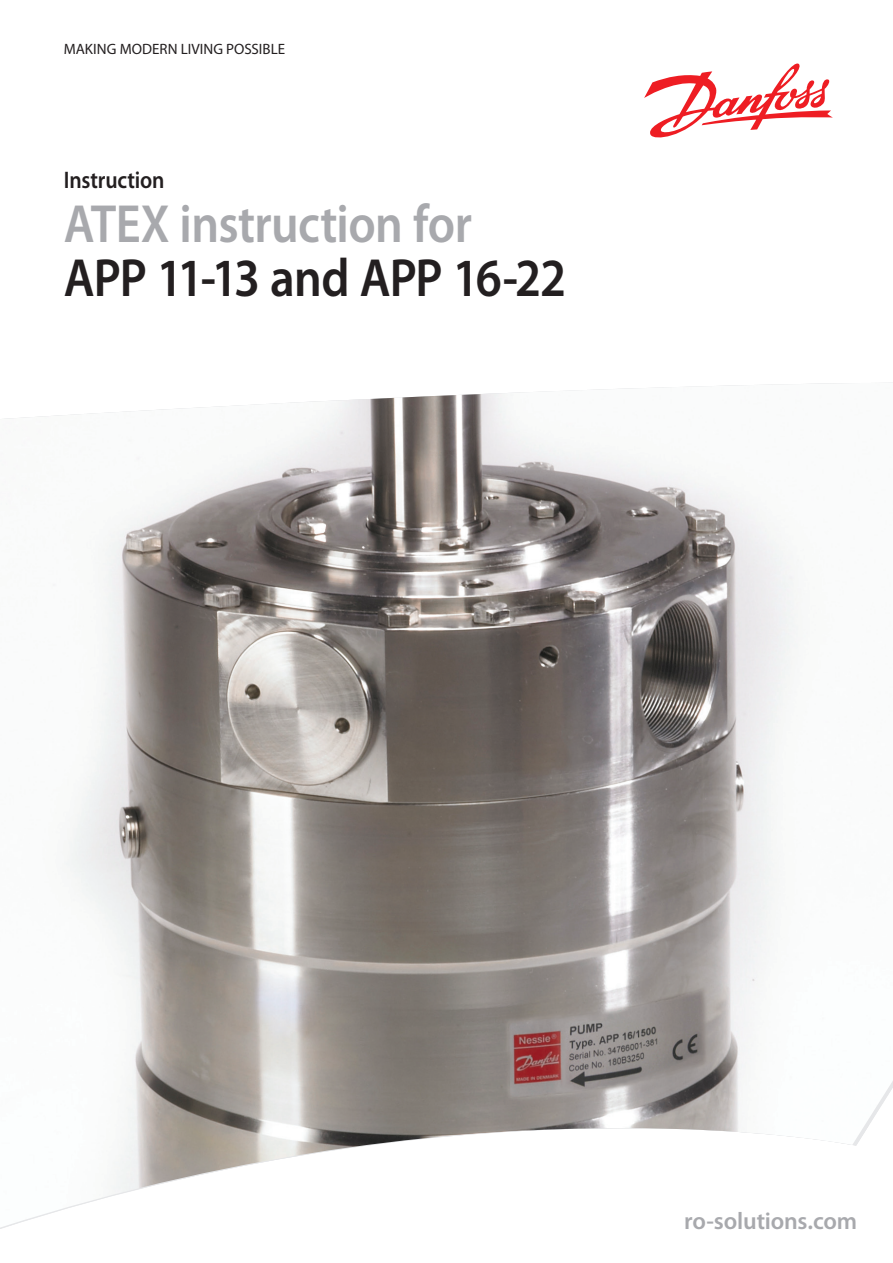
<style>
.page{position:relative;width:893px;height:1263px;background:#fff}
.page>*{position:absolute;margin:0;border:0;box-sizing:border-box;transform-origin:0 0}
.Headline_2__front{font:600 54px "Myriad Pro";letter-spacing:-.025em;color:#231f20;scale:.9 1}
.Headline_1__front{font:600 54px "Myriad Pro";letter-spacing:-.015em;color:#a8a9ad;scale:.9 1}
.URL_normal__front{font:600 24px "Myriad Pro";letter-spacing:-.01em;color:#a8a9ad}
.Document_category__f{font:600 24px "Myriad Pro";letter-spacing:-.005em;color:#231f20;scale:.9 1}
.t1{font:15px "Myriad Pro";color:#231f20}
</style>
<div class="page">
<img style="left:3px;top:383px;width:890px;height:844px">
<svg style="left:644px;top:63px;width:189px;height:75px"></svg>
<p class="t1" style="left:64px;top:39px;width:223px">MAKING MODERN LIVING POSSIBLE</p>
<p class="Document_category__f" style="left:64px;top:165px;width:113px">Instruction</p>
<p class="Headline_1__front" style="left:64px;top:190px;width:455px">ATEX instruction for</p>
<p class="Headline_2__front" style="left:64px;top:244px;width:560px">APP 11-13 and APP 16-22</p>
<p class="URL_normal__front" style="left:684px;top:1205px;width:174px">ro-solutions.com</p>
</div>
